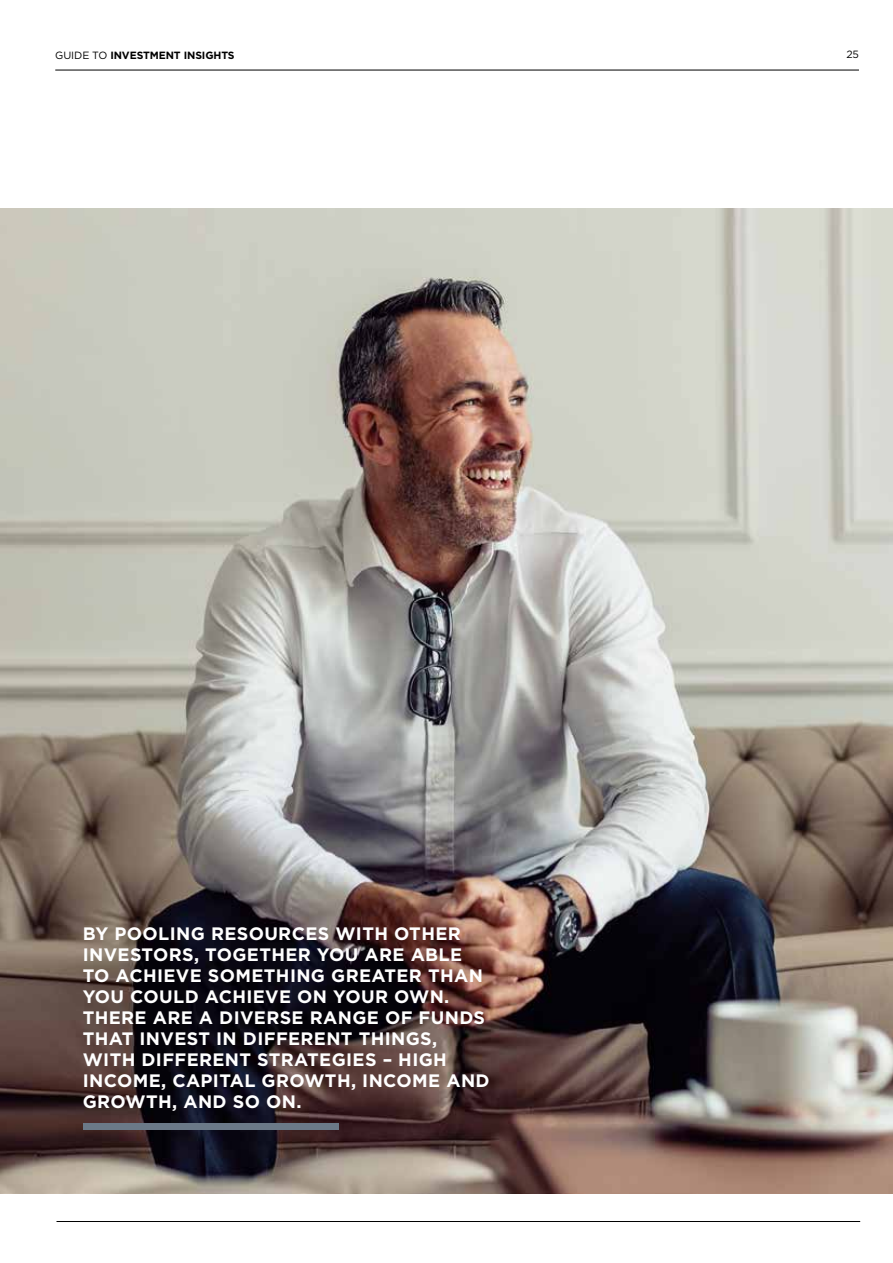
<style>
.page{position:relative;width:893px;height:1263px;background:#fff}
.page>*{position:absolute;margin:0;border:0;box-sizing:border-box;transform-origin:0 0}
.t1{font:700 18px/20.9px "Gotham HTF";letter-spacing:.02em;color:#fff}
.t2{font:700 10.5px "Gotham HTF";letter-spacing:-.01em;color:#000}
.t3{font:10.5px "Gotham HTF";color:#000}
.s1{font-weight:400}
</style>
<div class="page">
<hr style="left:55px;top:70px;width:804px;height:1px;background:#000">
<hr style="left:57px;top:1221px;width:803px;height:1px;background:#000">
<img style="left:0;top:208px;width:893px;height:985px">
<div style="left:83px;top:1123px;width:255px;height:7px;background:#6b7988"></div>
<p class="t2" style="left:55px;top:49px;width:181px"><span class="s1">GUIDE TO</span> INVESTMENT INSIGHTS</p>
<p class="t3" style="left:846px;top:49px;width:14px">25</p>
<p class="t1" style="left:83px;top:923px;width:408px">BY POOLING RESOURCES WITH OTHER<br>INVESTORS, TOGETHER YOU ARE ABLE<br>TO ACHIEVE SOMETHING GREATER THAN<br>YOU COULD ACHIEVE ON YOUR OWN.<br>THERE ARE A DIVERSE RANGE OF FUNDS<br>THAT INVEST IN DIFFERENT THINGS,<br>WITH DIFFERENT STRATEGIES – HIGH<br>INCOME, CAPITAL GROWTH, INCOME AND<br>GROWTH, AND SO ON.</p>
</div>
